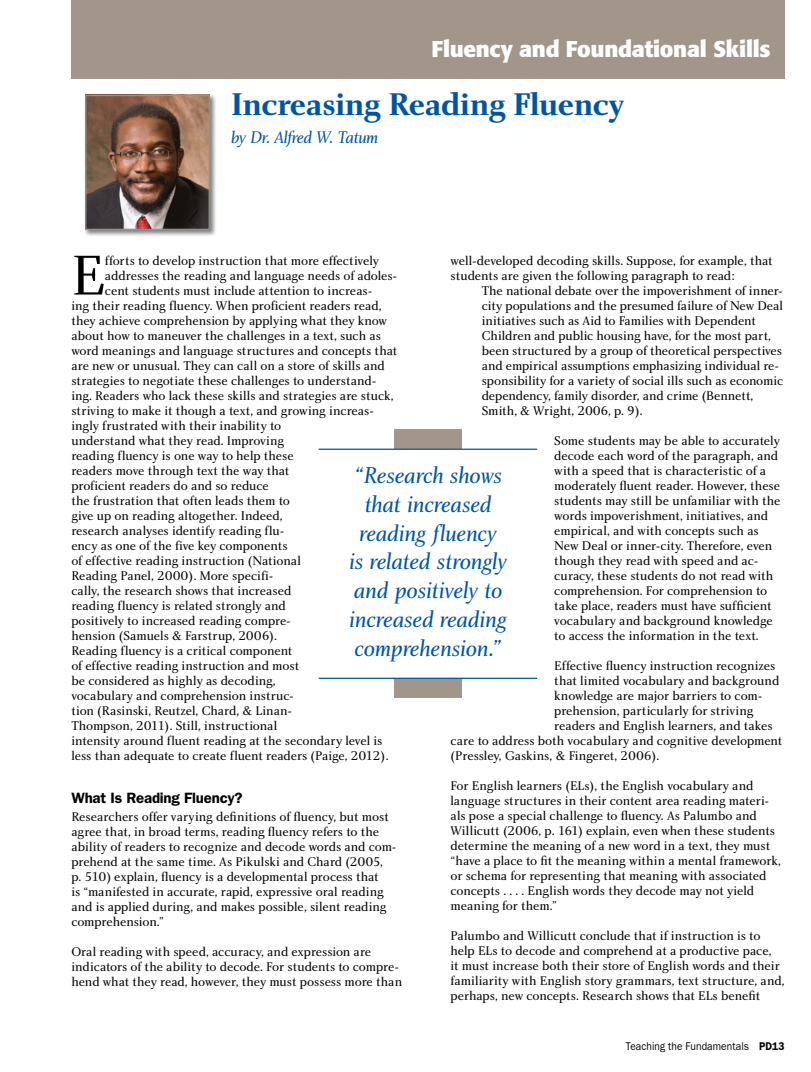
<style>
.page{position:relative;width:811px;height:1072px;background:#fff}
.page>*{position:absolute;margin:0;border:0;box-sizing:border-box;transform-origin:0 0}
.t1{font:58.12px "Charlotte Book Plain";color:#000}
.t2{font:32.5px "Charlotte Bold Plain";letter-spacing:-.02em;color:#0054a6}
.t3{font:23.75px/28.8px "Charlotte Book Italic Plain";letter-spacing:-.01em;color:#0054a6;text-align:center}
.t4{font:700 22.5px "Formata";letter-spacing:-.015em;color:#fff}
.t5{font:17.5px "Charlotte Book Italic Plain";letter-spacing:-.03em;color:#0054a6}
.t6{font:600 15px "Franklin Gothic LT";letter-spacing:-.01em;color:#000}
.t7{font:13.12px/15px "Charlotte Book Plain";letter-spacing:-.01em;color:#000}
.t8{font:11.25px "Franklin Gothic LT";letter-spacing:.01em;color:#000;scale:.9 1}
.s1{font-weight:600}
</style>
<div class="page">
<div style="left:71px;top:0;width:713px;height:79px;background:#a2958a"></div>
<div style="left:83px;top:93px;width:134px;height:144px;background:#000;opacity:.5"></div>
<img style="left:87px;top:97px;width:121px;height:131px">
<div style="left:85px;top:95px;width:125px;height:135px;border:1px solid #989482"></div>
<div style="left:394px;top:430px;width:67px;height:19px;background:#a2958a"></div>
<hr style="left:318px;top:448px;width:219px;height:2px;background:#0054a6">
<div style="left:394px;top:678px;width:67px;height:20px;background:#a2958a"></div>
<hr style="left:318px;top:677px;width:219px;height:2px;background:#0054a6">
<p class="t4" style="left:431px;top:35px;width:341px">Fluency and Foundational Skills</p>
<p class="t2" style="left:231px;top:85px;width:394px">Increasing Reading Fluency</p>
<p class="t5" style="left:231px;top:127px;width:148px">by Dr. Alfred W. Tatum</p>
<p class="t1" style="left:71px;top:240px;width:35px">E</p>
<p class="t7" style="left:105px;top:252px;width:275px">fforts to develop instruction that more effectively</p>
<p class="t7" style="left:450px;top:252px;width:323px">well-developed decoding skills. Suppose, for example, that</p>
<p class="t7" style="left:450px;top:267px;width:285px">students are given the following paragraph to read:</p>
<p class="t7" style="left:481px;top:282px;width:302px">The national debate over the impoverishment of inner-</p>
<p class="t7" style="left:481px;top:297px;width:302px">city populations and the presumed failure of New Deal</p>
<p class="t7" style="left:481px;top:312px;width:275px">initiatives such as Aid to Families with Dependent</p>
<p class="t7" style="left:481px;top:327px;width:290px">Children and public housing have, for the most part,</p>
<p class="t7" style="left:481px;top:342px;width:301px">been structured by a group of theoretical perspectives</p>
<p class="t7" style="left:481px;top:357px;width:298px">and empirical assumptions emphasizing individual re-</p>
<p class="t7" style="left:481px;top:372px;width:303px">sponsibility for a variety of social ills such as economic</p>
<p class="t7" style="left:481px;top:387px;width:273px">dependency, family disorder, and crime (Bennett,</p>
<p class="t7" style="left:481px;top:402px;width:162px">Smith, &amp; Wright, 2006, p. 9).</p>
<p class="t7" style="left:554px;top:432px;width:228px">Some students may be able to accurately decode each word of the paragraph, and with a speed that is characteristic of a moderately fluent reader. However, these students may still be unfamiliar with the words impoverishment, initiatives, and empirical, and with concepts such as New Deal or inner-city. Therefore, even though they read with speed and ac&shy;curacy, these students do not read with comprehension. For comprehension to take place, readers must have sufficient vocabulary and background knowledge to access the information in the text.</p>
<p class="t7" style="left:554px;top:657px;width:222px">Effective fluency instruction recognizes</p>
<p class="t7" style="left:554px;top:672px;width:226px">that limited vocabulary and background</p>
<p class="t7" style="left:554px;top:687px;width:209px">knowledge are major barriers to com-</p>
<p class="t7" style="left:554px;top:702px;width:200px">prehension, particularly for striving</p>
<p class="t7" style="left:554px;top:717px;width:220px">readers and English learners, and takes</p>
<p class="t7" style="left:450px;top:732px;width:333px">care to address both vocabulary and cognitive development</p>
<p class="t7" style="left:450px;top:747px;width:210px">(Pressley, Gaskins, &amp; Fingeret, 2006).</p>
<p class="t7" style="left:450px;top:778px;width:331px">For English learners (ELs), the English vocabulary and language structures in their content area reading materi&shy;als pose a special challenge to fluency. As Palumbo and Willicutt (2006, p. 161) explain, even when these students determine the meaning of a new word in a text, they must “have a place to fit the meaning within a mental framework, or schema for representing that meaning with associated concepts . . . . English words they decode may not yield meaning for them.”</p>
<p class="t7" style="left:450px;top:928px;width:335px">Palumbo and Willicutt conclude that if instruction is to help ELs to decode and comprehend at a productive pace,<br>it must increase both their store of English words and their familiarity with English story grammars, text structure, and, perhaps, new concepts. Research shows that ELs benefit</p>
<p class="t7" style="left:105px;top:267px;width:293px">addresses the reading and language needs of adoles-</p>
<p class="t7" style="left:105px;top:282px;width:269px">cent students must include attention to increas-</p>
<p class="t7" style="left:71px;top:297px;width:311px">ing their reading fluency. When proficient readers read,</p>
<p class="t7" style="left:71px;top:312px;width:317px">they achieve comprehension by applying what they know</p>
<p class="t7" style="left:71px;top:327px;width:311px">about how to maneuver the challenges in a text, such as</p>
<p class="t7" style="left:71px;top:342px;width:327px">word meanings and language structures and concepts that</p>
<p class="t7" style="left:71px;top:357px;width:315px">are new or unusual. They can call on a store of skills and</p>
<p class="t7" style="left:71px;top:372px;width:306px">strategies to negotiate these challenges to understand-</p>
<p class="t7" style="left:71px;top:387px;width:324px">ing. Readers who lack these skills and strategies are stuck,</p>
<p class="t7" style="left:71px;top:402px;width:304px">striving to make it though a text, and growing increas-</p>
<p class="t7" style="left:71px;top:417px;width:211px">ingly frustrated with their inability to</p>
<p class="t7" style="left:71px;top:432px;width:214px">understand what they read. Improving</p>
<p class="t7" style="left:71px;top:447px;width:224px">reading fluency is one way to help these</p>
<p class="t7" style="left:71px;top:462px;width:219px">readers move through text the way that</p>
<p class="t7" style="left:71px;top:477px;width:199px">proficient readers do and so reduce</p>
<p class="t7" style="left:71px;top:492px;width:220px">the frustration that often leads them to</p>
<p class="t7" style="left:71px;top:507px;width:213px">give up on reading altogether. Indeed,</p>
<p class="t7" style="left:71px;top:522px;width:214px">research analyses identify reading flu-</p>
<p class="t7" style="left:71px;top:537px;width:218px">ency as one of the five key components</p>
<p class="t7" style="left:71px;top:552px;width:231px">of effective reading instruction (National</p>
<p class="t7" style="left:71px;top:567px;width:203px">Reading Panel, 2000). More specifi-</p>
<p class="t7" style="left:71px;top:582px;width:221px">cally, the research shows that increased</p>
<p class="t7" style="left:71px;top:597px;width:216px">reading fluency is related strongly and</p>
<p class="t7" style="left:71px;top:612px;width:221px">positively to increased reading compre-</p>
<p class="t7" style="left:71px;top:627px;width:207px">hension (Samuels &amp; Farstrup, 2006).</p>
<p class="t7" style="left:71px;top:642px;width:222px">Reading fluency is a critical component</p>
<p class="t7" style="left:71px;top:657px;width:229px">of effective reading instruction and most</p>
<p class="t7" style="left:71px;top:672px;width:206px">be considered as highly as decoding,</p>
<p class="t7" style="left:71px;top:687px;width:224px">vocabulary and comprehension instruc-</p>
<p class="t7" style="left:71px;top:702px;width:222px">tion (Rasinski, Reutzel, Chard, &amp; Linan-</p>
<p class="t7" style="left:71px;top:717px;width:207px">Thompson, 2011). Still, instructional</p>
<p class="t7" style="left:71px;top:732px;width:312px">intensity around fluent reading at the secondary level is</p>
<p class="t7" style="left:71px;top:747px;width:318px">less than adequate to create fluent readers (Paige, 2012).</p>
<p class="t6" style="left:71px;top:789px;width:173px">What Is Reading Fluency?</p>
<p class="t7" style="left:71px;top:809px;width:326px">Researchers offer varying definitions of fluency, but most agree that, in broad terms, reading fluency refers to the ability of readers to recognize and decode words and com&shy;prehend at the same time. As Pikulski and Chard (2005,<br>p. 510) explain, fluency is a developmental process that<br>is “manifested in accurate, rapid, expressive oral reading and is applied during, and makes possible, silent reading comprehension.”</p>
<p class="t7" style="left:71px;top:944px;width:332px">Oral reading with speed, accuracy, and expression are indicators of the ability to decode. For students to compre&shy;hend what they read, however, they must possess more than</p>
<p class="t3" style="left:349px;top:460px;width:160px">“Research shows that increased reading fluency is related strongly and positively to increased reading comprehension.”</p>
<p class="t8" style="left:625px;top:1039px;width:178px">Teaching the Fundamentals <span class="s1">PD13</span></p>
</div>
